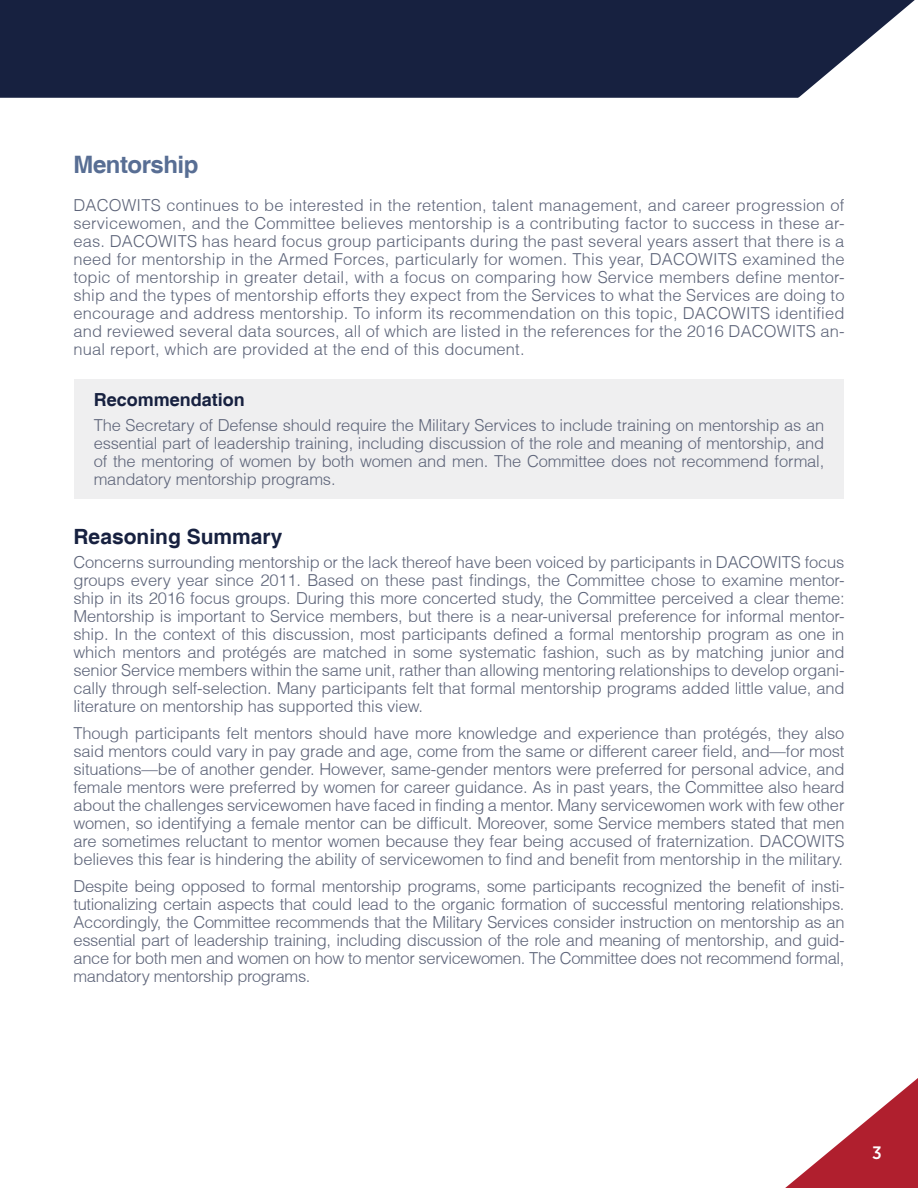
<style>
.page{position:relative;width:918px;height:1188px;background:#fff}
.page>*{position:absolute;margin:0;border:0;box-sizing:border-box;transform-origin:0 0}
.Head_2{font:700 24px "Helvetica";letter-spacing:-.02em;color:#586e94}
.Head_3{font:700 21px "Helvetica";color:#172140}
.Rec_Title{font:700 18px "Helvetica";color:#172140}
.t1{font:500 18px "Gotham Narrow";color:#fff}
.Body{font:300 16.5px/18px "Helvetica";letter-spacing:-.01em;color:#5d6479;text-align:justify}
.Rec_Text{font:300 16.5px/18px "Helvetica";letter-spacing:-.01em;color:#5d6479;text-align:justify}
</style>
<div class="page">
<svg style="left:785px;top:1078px;width:133px;height:110px"></svg>
<svg style="left:0;top:0;width:915px;height:98px"></svg>
<div style="left:74px;top:379px;width:769px;height:119px;background:#efeff0"></div>
<p class="Head_2" style="left:74px;top:150px;width:127px">Mentorship</p>
<p class="Body" style="left:74px;top:196px;width:773px">DACOWITS continues to be interested in the retention, talent management, and career progression of servicewomen, and the Committee believes mentorship is a contributing factor to success in these ar&shy;eas. DACOWITS has heard focus group participants during the past several years assert that there is a need for mentorship in the Armed Forces, particularly for women. This year, DACOWITS examined the topic of mentorship in greater detail, with a focus on comparing how Service members define mentor&shy;ship and the types of mentorship efforts they expect from the Services to what the Services are doing to encourage and address mentorship. To inform its recommendation on this topic, DACOWITS identified and reviewed several data sources, all of which are listed in the references for the 2016 DACOWITS an&shy;nual report, which are provided at the end of this document.</p>
<p class="Rec_Title" style="left:94px;top:389px;width:153px">Recommendation</p>
<p class="Rec_Text" style="left:94px;top:416px;width:732px">The Secretary of Defense should require the Military Services to include training on mentorship as an essential part of leadership training, including discussion of the role and meaning of mentorship, and of the mentoring of women by both women and men. The Committee does not recommend formal, mandatory mentorship programs.</p>
<p class="Head_3" style="left:74px;top:524px;width:210px">Reasoning Summary</p>
<p class="Body" style="left:74px;top:553px;width:773px">Concerns surrounding mentorship or the lack thereof have been voiced by participants in DACOWITS focus groups every year since 2011. Based on these past findings, the Committee chose to examine mentor&shy;ship in its 2016 focus groups. During this more concerted study, the Committee perceived a clear theme:<br>Mentorship is important to Service members, but there is a near-universal preference for informal mentor&shy;ship. In the context of this discussion, most participants defined a formal mentorship program as one in which mentors and protégés are matched in some systematic fashion, such as by matching junior and senior Service members within the same unit, rather than allowing mentoring relationships to develop organi&shy;cally through self-selection. Many participants felt that formal mentorship programs added little value, and literature on mentorship has supported this view.</p>
<p class="Body" style="left:74px;top:724px;width:773px">Though participants felt mentors should have more knowledge and experience than protégés, they also said mentors could vary in pay grade and age, come from the same or different career field, and—for most situations—be of another gender. However, same-gender mentors were preferred for personal advice, and female mentors were preferred by women for career guidance. As in past years, the Committee also heard about the challenges servicewomen have faced in finding a mentor. Many servicewomen work with few other women, so identifying a female mentor can be difficult. Moreover, some Service members stated that men are sometimes reluctant to mentor women because they fear being accused of fraternization. DACOWITS believes this fear is hindering the ability of servicewomen to find and benefit from mentorship in the military.</p>
<p class="Body" style="left:74px;top:877px;width:773px">Despite being opposed to formal mentorship programs, some participants recognized the benefit of insti&shy;tutionalizing certain aspects that could lead to the organic formation of successful mentoring relationships.<br>Accordingly, the Committee recommends that the Military Services consider instruction on mentorship as an essential part of leadership training, including discussion of the role and meaning of mentorship, and guid&shy;ance for both men and women on how to mentor servicewomen. The Committee does not recommend formal, mandatory mentorship programs.</p>
<p class="t1" style="left:872px;top:1142px;width:11px">3</p>
</div>
